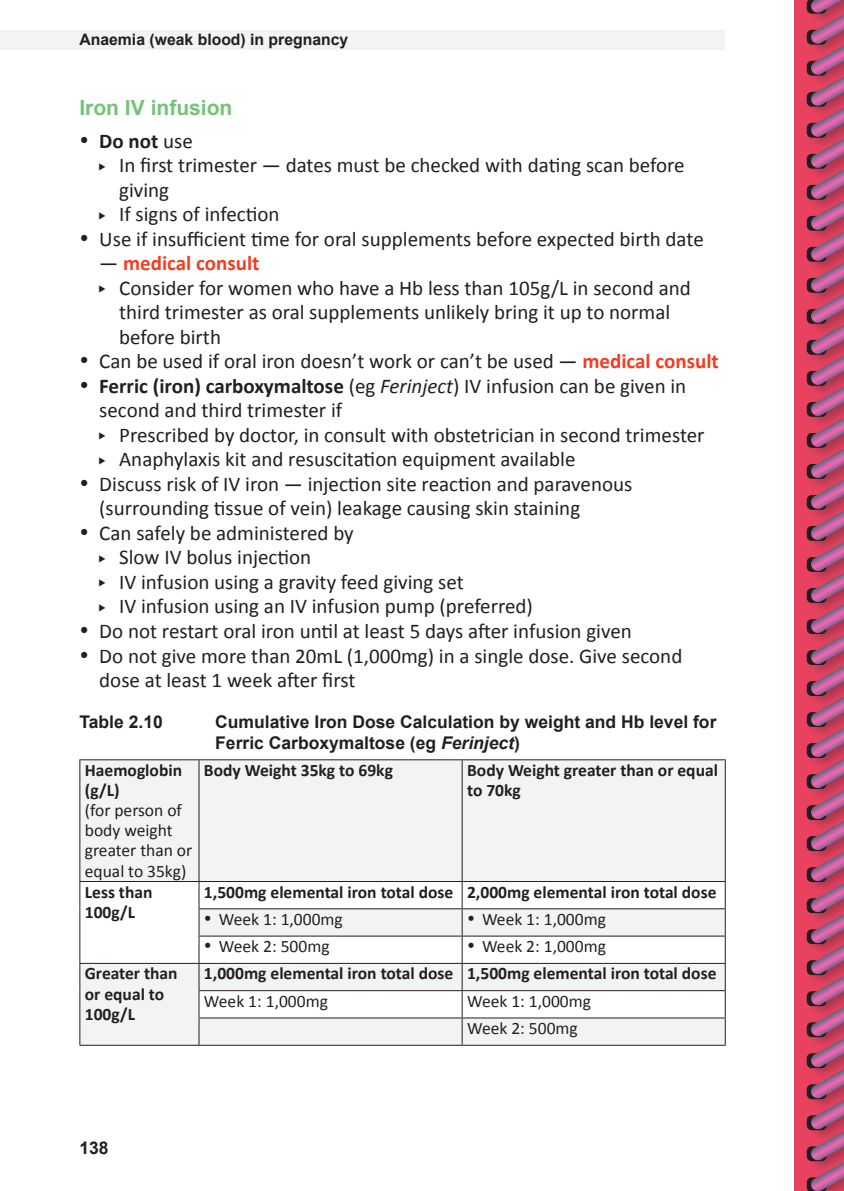
<style>
.page{position:relative;width:844px;height:1191px;background:#fff}
.page>*{position:absolute;margin:0;border:0;box-sizing:border-box;transform-origin:0 0}
.t1{font:21px/24.5px "Calibri";color:#231f20}
.t2{font:700 21px "Calibri";color:#ef3e22}
.Protocol_H4{font:700 21px "Arial";color:#74c379}
.t3{font:700 21px "Calibri";color:#231f20}
.Table_Standard_Text{font:700 17.5px/20.1px "Calibri";color:#231f20}
.Table_Standard_Text-2{font:17.5px/20.1px "Calibri";color:#231f20}
.Caption_Table{font:700 17.5px/21px "Arial";color:#231f20}
.t4{font:700 15.75px "Arial";color:#231f20}
.s1{font-weight:400}
.s2{font-weight:400;color:#231f20}
.s3{font-weight:700;color:#ef3e22}
.s4{font-weight:700}
.s5{font-style:italic}
</style>
<div class="page">
<div style="left:794px;top:0;width:49px;height:1191px;background:#e94261"></div>
<div style="left:0;top:30px;width:724px;height:20px;background:#f2f3f4"></div>
<div style="left:80px;top:760px;width:644px;height:121px;background:#f2f3f4"></div>
<svg style="left:80px;top:908px;width:644px;height:136px;fill:#f2f3f4"></svg>
<hr style="left:79px;top:759px;width:120px;height:1px;background:#231f20">
<hr style="left:79px;top:760px;width:1px;height:121px;background:#231f20">
<hr style="left:199px;top:759px;width:263px;height:1px;background:#231f20">
<hr style="left:198px;top:760px;width:1px;height:121px;background:#231f20">
<hr style="left:462px;top:759px;width:263px;height:1px;background:#231f20">
<hr style="left:461px;top:760px;width:1px;height:121px;background:#231f20">
<hr style="left:724px;top:760px;width:1px;height:121px;background:#231f20">
<hr style="left:79px;top:881px;width:120px;height:1px;background:#231f20">
<hr style="left:199px;top:881px;width:263px;height:1px;background:#231f20">
<hr style="left:462px;top:881px;width:263px;height:1px;background:#231f20">
<hr style="left:198px;top:908px;width:264px;height:1px;background:#231f20">
<hr style="left:462px;top:908px;width:263px;height:1px;background:#231f20">
<hr style="left:198px;top:935px;width:264px;height:1px;background:#231f20">
<hr style="left:462px;top:935px;width:263px;height:1px;background:#231f20">
<hr style="left:79px;top:963px;width:120px;height:1px;background:#231f20">
<hr style="left:199px;top:963px;width:263px;height:1px;background:#231f20">
<hr style="left:462px;top:963px;width:263px;height:1px;background:#231f20">
<hr style="left:198px;top:990px;width:264px;height:1px;background:#231f20">
<hr style="left:462px;top:990px;width:263px;height:1px;background:#231f20">
<svg style="left:79px;top:882px;width:1px;height:162px"></svg>
<hr style="left:198px;top:1017px;width:264px;height:1px;background:#231f20">
<svg style="left:198px;top:882px;width:1px;height:162px"></svg>
<hr style="left:462px;top:1017px;width:263px;height:1px;background:#231f20">
<svg style="left:461px;top:882px;width:1px;height:162px"></svg>
<svg style="left:724px;top:882px;width:1px;height:162px"></svg>
<hr style="left:79px;top:1044px;width:120px;height:1px;background:#231f20">
<hr style="left:199px;top:1044px;width:263px;height:1px;background:#231f20">
<hr style="left:462px;top:1044px;width:263px;height:1px;background:#231f20">
<svg style="left:806px;top:0;width:37px;height:1191px"></svg>
<p class="t4" style="left:79px;top:29px;width:270px">Anaemia (weak blood) in pregnancy</p>
<p class="t4" style="left:79px;top:29px;width:246px">Childbirth postpartum fections</p>
<p class="Protocol_H4" style="left:79px;top:93px;width:154px">Iron IV infusion</p>
<p class="t3" style="left:79px;top:126px;width:115px">• Do not <span class="s1">use</span></p>
<p class="t1" style="left:119px;top:152px;width:567px">In first trimester — dates must be checked with dating scan before giving</p>
<p class="t1" style="left:119px;top:201px;width:162px">If signs of infection</p>
<p class="t1" style="left:79px;top:226px;width:625px">• Use if insufficient time for oral supplements before expected birth date</p>
<p class="t2" style="left:99px;top:248px;width:162px"><span class="s2">—</span> medical consult</p>
<p class="t1" style="left:119px;top:275px;width:573px">Consider for women who have a Hb less than 105g/L in second and third trimester as oral supplements unlikely bring it up to normal before birth</p>
<p class="t1" style="left:79px;top:348px;width:640px">• Can be used if oral iron doesn’t work or can’t be used — <span class="s3">medical consult</span></p>
<p class="t1" style="left:99px;top:373px;width:588px;text-indent:-20px">• <span class="s4">Ferric (iron) carboxymaltose</span> (eg <span class="s5">Ferinject</span>) IV infusion can be given in second and third trimester if</p>
<p class="t1" style="left:119px;top:422px;width:586px">Prescribed by doctor, in consult with obstetrician in second trimester</p>
<p class="t1" style="left:119px;top:446px;width:457px">Anaphylaxis kit and resuscitation equipment available</p>
<p class="t1" style="left:99px;top:471px;width:534px;text-indent:-20px">• Discuss risk of IV iron — injection site reaction and paravenous (surrounding tissue of vein) leakage causing skin staining</p>
<p class="t1" style="left:79px;top:520px;width:276px">• Can safely be administered by</p>
<p class="t1" style="left:119px;top:544px;width:194px">Slow IV bolus injection</p>
<p class="t1" style="left:119px;top:569px;width:346px">IV infusion using a gravity feed giving set</p>
<p class="t1" style="left:119px;top:593px;width:415px">IV infusion using an IV infusion pump (preferred)</p>
<p class="t1" style="left:79px;top:618px;width:554px">• Do not restart oral iron until at least 5 days after infusion given</p>
<p class="t1" style="left:99px;top:642px;width:584px;text-indent:-20px">• Do not give more than 20mL (1,000mg) in a single dose. Give second dose at least 1 week after first</p>
<p class="Caption_Table" style="left:79px;top:712px;width:85px">Table 2.10</p>
<p class="Caption_Table" style="left:215px;top:712px;width:502px">Cumulative Iron Dose Calculation by weight and Hb level for<br>Ferric Carboxymaltose (eg <span class="s5">Ferinject</span>)</p>
<p class="Table_Standard_Text" style="left:85px;top:759px;width:99px">Haemoglobin (g/L)</p>
<p class="Table_Standard_Text-2" style="left:85px;top:799px;width:109px">(for person of body weight greater than or equal to 35kg)</p>
<p class="Table_Standard_Text" style="left:204px;top:759px;width:190px">Body Weight 35kg to 69kg</p>
<p class="Table_Standard_Text" style="left:467px;top:759px;width:252px">Body Weight greater than or equal to 70kg</p>
<p class="Table_Standard_Text" style="left:85px;top:881px;width:69px">Less than<br>100g/L</p>
<p class="Table_Standard_Text" style="left:204px;top:881px;width:251px">1,500mg elemental iron total dose</p>
<p class="Table_Standard_Text" style="left:467px;top:881px;width:251px">2,000mg elemental iron total dose</p>
<p class="Table_Standard_Text-2" style="left:204px;top:908px;width:140px">• Week 1: 1,000mg</p>
<p class="Table_Standard_Text-2" style="left:467px;top:908px;width:140px">• Week 1: 1,000mg</p>
<p class="Table_Standard_Text-2" style="left:204px;top:935px;width:127px">• Week 2: 500mg</p>
<p class="Table_Standard_Text-2" style="left:467px;top:935px;width:140px">• Week 2: 1,000mg</p>
<p class="Table_Standard_Text" style="left:85px;top:963px;width:94px">Greater than or equal to<br>100g/L</p>
<p class="Table_Standard_Text" style="left:204px;top:963px;width:251px">1,000mg elemental iron total dose</p>
<p class="Table_Standard_Text" style="left:467px;top:963px;width:251px">1,500mg elemental iron total dose</p>
<p class="Table_Standard_Text-2" style="left:204px;top:990px;width:125px">Week 1: 1,000mg</p>
<p class="Table_Standard_Text-2" style="left:467px;top:990px;width:125px">Week 1: 1,000mg</p>
<p class="Table_Standard_Text-2" style="left:467px;top:1017px;width:112px">Week 2: 500mg</p>
<p class="Caption_Table" style="left:79px;top:1138px;width:31px">138</p>
</div>
